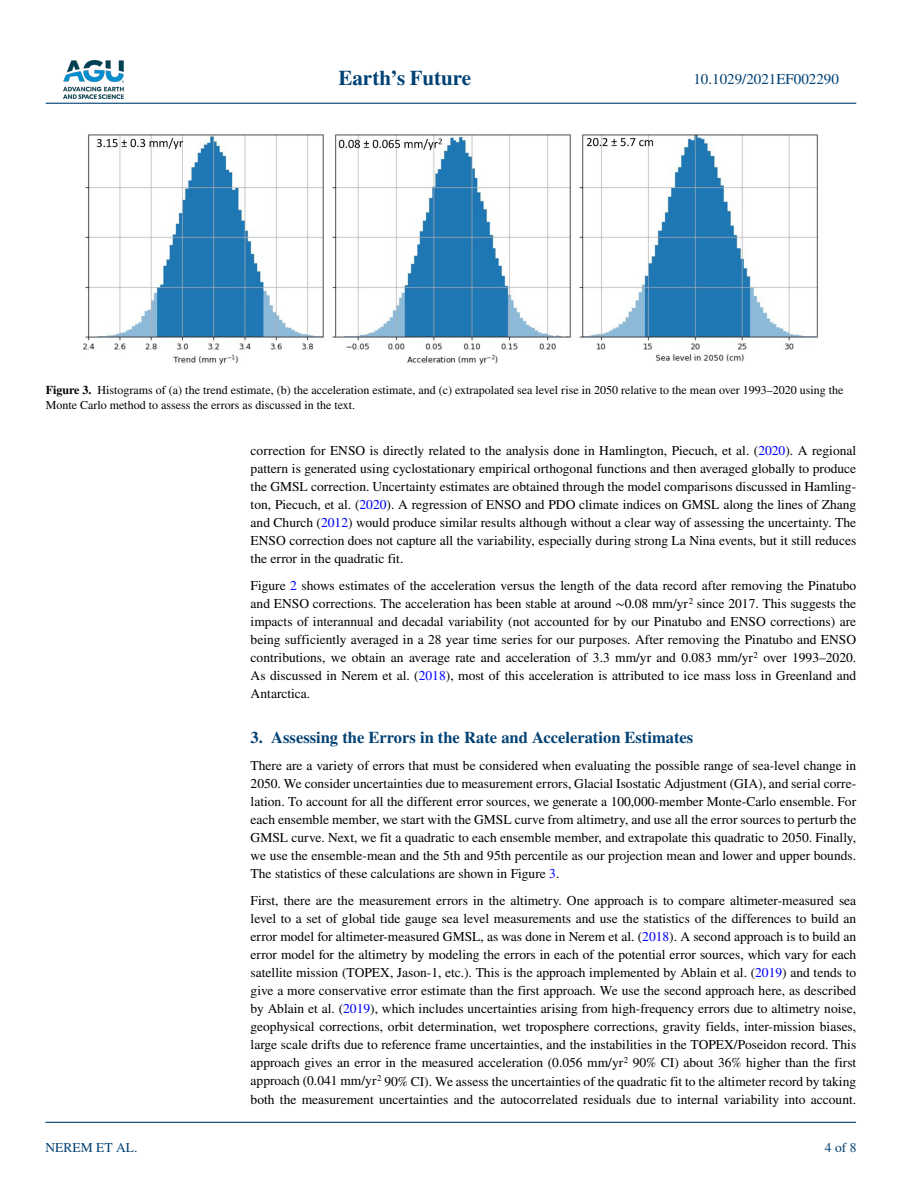
<style>
.page{position:relative;width:902px;height:1183px;background:#fff}
.page>*{position:absolute;margin:0;border:0;box-sizing:border-box;transform-origin:0 0}
.t1{font:700 21px "STIX";color:#004174}
.t2{font:700 16.5px "STIX";color:#004174}
.t3{font:15px "STIX";color:#004174}
.t4{font:13.5px/18px "STIX";color:#000;text-align:justify}
.t5{font:13.5px "STIX";color:#004174}
.t6{font:12px/15px "STIX";color:#000}
.s1{font-weight:700}
.s2{color:#00f}
</style>
<div class="page">
<img style="left:63px;top:60px;width:60px;height:39px">
<hr style="left:46px;top:103px;width:810px;height:1px;background:#004174">
<hr style="left:45px;top:1121px;width:810px;height:1px;background:#004174">
<img style="left:83px;top:134px;width:735px;height:231px">
<h1 class="t1" style="left:338px;top:66px;width:134px">Earth’s Future</h1>
<p class="t3" style="left:693px;top:69px;width:147px">10.1029/2021EF002290</p>
<p class="t6" style="left:46px;top:383px;width:799px"><span class="s1">Figure 3.</span> Histograms of (a) the trend estimate, (b) the acceleration estimate, and (c) extrapolated sea level rise in 2050 relative to the mean over 1993–2020 using the<br>Monte Carlo method to assess the errors as discussed in the text.</p>
<p class="t5" style="left:45px;top:1138px;width:93px">NEREM ET AL.</p>
<p class="t4" style="left:250px;top:442px;width:607px">correction for ENSO is directly related to the analysis done in Hamlington, Piecuch, et al. (<span class="s2">2020</span>). A regional pattern is generated using cyclostationary empirical orthogonal functions and then averaged globally to produce the GMSL correction. Uncertainty estimates are obtained through the model comparisons discussed in Hamling&shy;ton, Piecuch, et al. (<span class="s2">2020</span>). A regression of ENSO and PDO climate indices on GMSL along the lines of Zhang and Church (<span class="s2">2012</span>) would produce similar results although without a clear way of assessing the uncertainty. The ENSO correction does not capture all the variability, especially during strong La Nina events, but it still reduces the error in the quadratic fit.</p>
<p class="t4" style="left:250px;top:577px;width:607px">Figure <span class="s2">2</span> shows estimates of the acceleration versus the length of the data record after removing the Pinatubo and ENSO corrections. The acceleration has been stable at around ∼0.08 mm/yr<sup>2</sup> since 2017. This suggests the impacts of interannual and decadal variability (not accounted for by our Pinatubo and ENSO corrections) are being sufficiently averaged in a 28 year time series for our purposes. After removing the Pinatubo and ENSO contributions, we obtain an average rate and acceleration of 3.3 mm/yr and 0.083 mm/yr<sup>2</sup> over 1993–2020.<br>As discussed in Nerem et al. (<span class="s2">2018</span>), most of this acceleration is attributed to ice mass loss in Greenland and Antarctica.</p>
<p class="t2" style="left:250px;top:727px;width:444px">3. Assessing the Errors in the Rate and Acceleration Estimates</p>
<p class="t4" style="left:250px;top:757px;width:607px">There are a variety of errors that must be considered when evaluating the possible range of sea-level change in 2050. We consider uncertainties due to measurement errors, Glacial Isostatic Adjustment (GIA), and serial corre&shy;lation. To account for all the different error sources, we generate a 100,000-member Monte-Carlo ensemble. For each ensemble member, we start with the GMSL curve from altimetry, and use all the error sources to perturb the GMSL curve. Next, we fit a quadratic to each ensemble member, and extrapolate this quadratic to 2050. Finally, we use the ensemble-mean and the 5th and 95th percentile as our projection mean and lower and upper bounds.<br>The statistics of these calculations are shown in Figure <span class="s2">3</span>.</p>
<p class="t4" style="left:250px;top:892px;width:607px">First, there are the measurement errors in the altimetry. One approach is to compare altimeter-measured sea level to a set of global tide gauge sea level measurements and use the statistics of the differences to build an error model for altimeter-measured GMSL, as was done in Nerem et al. (<span class="s2">2018</span>). A second approach is to build an error model for the altimetry by modeling the errors in each of the potential error sources, which vary for each satellite mission (TOPEX, Jason-1, etc.). This is the approach implemented by Ablain et al. (<span class="s2">2019</span>) and tends to give a more conservative error estimate than the first approach. We use the second approach here, as described by Ablain et al. (<span class="s2">2019</span>), which includes uncertainties arising from high-frequency errors due to altimetry noise, geophysical corrections, orbit determination, wet troposphere corrections, gravity fields, inter-mission biases, large scale drifts due to reference frame uncertainties, and the instabilities in the TOPEX/Poseidon record. This approach gives an error in the measured acceleration (0.056 mm/yr<sup>2</sup> 90% CI) about 36% higher than the first approach (0.041 mm/yr<sup>2</sup> 90% CI). We assess the uncertainties of the quadratic fit to the altimeter record by taking both the measurement uncertainties and the autocorrelated residuals due to internal variability into account.</p>
<p class="t5" style="left:824px;top:1138px;width:33px">4 of 8</p>
</div>
